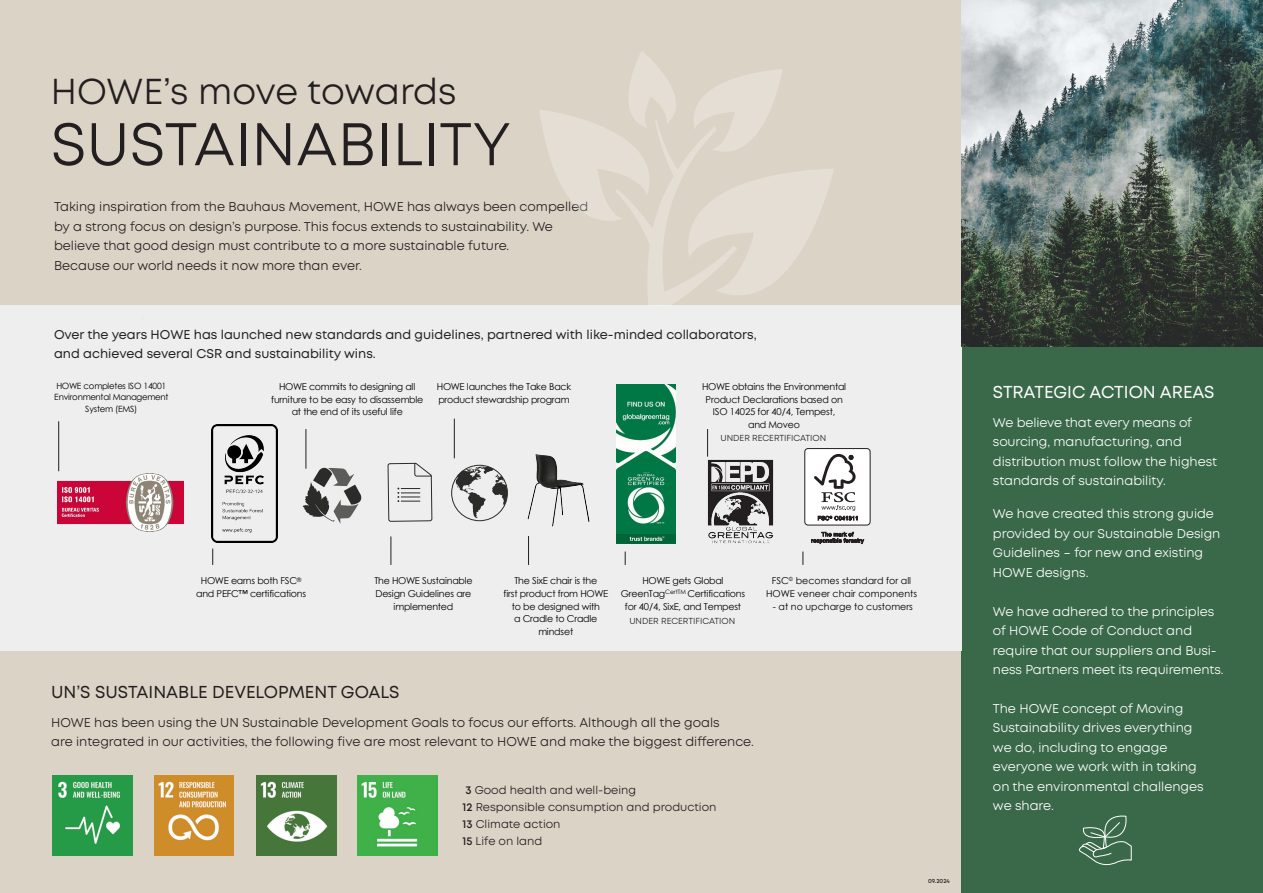
<style>
.page{position:relative;width:1263px;height:893px;background:#dbd3c5}
.page>*{position:absolute;margin:0;border:0;box-sizing:border-box;transform-origin:0 0}
.t1{font:60px "Mont";color:#231f20}
.t2{font:36px "Mont";letter-spacing:-.005em;color:#231f20}
.t3{font:17.25px "Mont";color:#231f20}
.t4{font:17.25px "Mont";color:#fff}
.t5{font:12.75px/19.5px "Mont";color:#fff}
.t6{font:12.75px/19.5px "Mont";color:#231f20}
.t7{font:12.75px "Mont";color:#231f20}
.t8{font:11.4px "Mont";color:#231f20}
.t9{font:9.45px/12.9px "Century Gothic";letter-spacing:-.025em;color:#000;text-align:center}
.t10{font:9.45px/12.9px "Century Gothic";color:#000;text-align:center}
.t11{font:8.7px/11.2px "Century Gothic";letter-spacing:-.035em;color:#000}
.t12{font:8.7px "Mont";color:#231f20}
.t13{font:600 6px "Mont";color:#231f20}
.s1{font-weight:600}
</style>
<div class="page">
<div style="left:962px;top:347px;width:301px;height:546px;background:#3a694a"></div>
<img style="left:52px;top:776px;width:80px;height:79px">
<img style="left:154px;top:776px;width:80px;height:79px">
<img style="left:256px;top:775px;width:80px;height:80px">
<img style="left:358px;top:776px;width:79px;height:80px">
<div style="left:0;top:305px;width:962px;height:346px;background:#eeeeef"></div>
<svg style="left:1079px;top:815px;width:53px;height:51px"></svg>
<svg style="left:540px;top:51px;width:294px;height:254px"></svg>
<hr style="left:58px;top:421px;width:1px;height:50px;background:#231f20">
<svg style="left:707px;top:429px;width:1px;height:27px"></svg>
<svg style="left:391px;top:536px;width:1px;height:29px"></svg>
<hr style="left:306px;top:429px;width:1px;height:40px;background:#231f20">
<svg style="left:528px;top:536px;width:1px;height:29px"></svg>
<svg style="left:625px;top:552px;width:1px;height:13px"></svg>
<svg style="left:212px;top:548px;width:1px;height:17px"></svg>
<svg style="left:803px;top:552px;width:1px;height:13px"></svg>
<hr style="left:454px;top:419px;width:1px;height:39px;background:#231f20">
<svg style="left:387px;top:462px;width:46px;height:60px"></svg>
<div style="left:451px;top:465px;width:57px;height:56px;border:1px solid #2b2b2a;border-radius:50%"></div>
<svg style="left:456px;top:467px;width:51px;height:51px"></svg>
<img style="left:527px;top:454px;width:63px;height:73px">
<img style="left:57px;top:473px;width:126px;height:58px">
<svg style="left:303px;top:466px;width:59px;height:58px"></svg>
<img style="left:616px;top:384px;width:59px;height:159px">
<img style="left:707px;top:456px;width:67px;height:88px">
<img style="left:212px;top:425px;width:66px;height:117px">
<div style="left:805px;top:449px;width:65px;height:76px;background:#fff;border-radius:3px"></div>
<div style="left:804px;top:448px;width:66px;height:77px;border:1px solid #231f20;border-radius:3px"></div>
<svg style="left:814px;top:454px;width:43px;height:66px"></svg>
<svg style="left:811px;top:532px;width:53px;height:12px"></svg>
<img style="left:962px;top:0;width:301px;height:347px">
<p class="t2" style="left:51px;top:68px;width:407px">HOWE’s move towards</p>
<p class="t1" style="left:51px;top:106px;width:462px">SUSTAINABILITY</p>
<p class="t6" style="left:54px;top:197px;width:536px">Taking inspiration from the Bauhaus Movement, HOWE has always been compelled by a strong focus on design’s purpose. This focus extends to sustainability. We</p>
<p class="t6" style="left:54px;top:236px;width:457px">believe that good design must contribute to a more sustainable future.</p>
<p class="t6" style="left:54px;top:256px;width:309px">Because our world needs it now more than ever.</p>
<p class="t7" style="left:54px;top:326px;width:704px">Over the years HOWE has launched new standards and guidelines, partnered with like-minded collaborators,</p>
<p class="t7" style="left:54px;top:345px;width:323px">and achieved several CSR and sustainability wins.</p>
<p class="t11" style="left:54px;top:380px;width:115px">HOWE completes ISO 14001<br>Environmental Management</p>
<p class="t11" style="left:85px;top:403px;width:54px">System (EMS)</p>
<p class="t9" style="left:271px;top:380px;width:154px">HOWE commits to designing all furniture to be easy to disassemble at the end of its useful life</p>
<p class="t9" style="left:702px;top:380px;width:146px">HOWE obtains the Environmental<br>Product Declarations based on<br>ISO 14025 for 40/4, Tempest,<br>and Moveo</p>
<p class="t9" style="left:437px;top:380px;width:136px;text-align:left">HOWE launches the Take Back product stewardship program</p>
<p class="t12" style="left:720px;top:432px;width:107px">UNDER RECERTIFICATION</p>
<p class="t9" style="left:196px;top:574px;width:111px">HOWE earns both FSC<sup>® </sup>and PEFC™ certifications</p>
<p class="t10" style="left:766px;top:574px;width:152px">FSC<sup>©</sup> becomes standard for all<br>HOWE veneer chair components</p>
<p class="t10" style="left:773px;top:600px;width:142px">- at no upcharge to customers</p>
<p class="t12" style="left:629px;top:615px;width:107px">UNDER RECERTIFICATION</p>
<p class="t9" style="left:503px;top:574px;width:106px">The SixE chair is the<br>first product from HOWE to be designed with<br>a Cradle to Cradle mindset</p>
<p class="t9" style="left:374px;top:574px;width:100px">The HOWE Sustainable<br>Design Guidelines are implemented</p>
<p class="t9" style="left:621px;top:574px;width:126px">HOWE gets Global<br>GreenTag<sup>CertTM</sup> Certifications for 40/4, SixE, and Tempest</p>
<p class="t3" style="left:51px;top:681px;width:350px">UN’S SUSTAINABLE DEVELOPMENT GOALS</p>
<p class="t6" style="left:51px;top:713px;width:670px">HOWE has been using the UN Sustainable Development Goals to focus our efforts. Although all the goals</p>
<p class="t6" style="left:51px;top:732px;width:704px">are integrated in our activities, the following five are most relevant to HOWE and make the biggest difference.</p>
<p class="t8" style="left:465px;top:783px;width:172px"><span class="s1">3</span> Good health and well-being</p>
<p class="t8" style="left:463px;top:800px;width:255px"><span class="s1">12</span> Responsible consumption and production</p>
<p class="t8" style="left:463px;top:817px;width:99px"><span class="s1">13</span> Climate action</p>
<p class="t8" style="left:463px;top:834px;width:81px"><span class="s1">15</span> Life on land</p>
<p class="t13" style="left:928px;top:877px;width:23px">09.2024</p>
<p class="t4" style="left:993px;top:381px;width:223px">STRATEGIC ACTION AREAS</p>
<p class="t5" style="left:993px;top:413px;width:226px">We believe that every means of sourcing, manufacturing, and distribution must follow the highest standards of sustainability.</p>
<p class="t5" style="left:993px;top:504px;width:229px">We have created this strong guide provided by our Sustainable Design<br>Guidelines - for new and existing<br>HOWE designs.</p>
<p class="t5" style="left:993px;top:602px;width:232px">We have adhered to the principles of HOWE Code of Conduct and require that our suppliers and Busi&shy;ness Partners meet its requirements.</p>
<p class="t5" style="left:993px;top:698px;width:192px">The HOWE concept of Moving</p>
<p class="t5" style="left:993px;top:718px;width:201px">Sustainability drives everything</p>
<p class="t5" style="left:993px;top:737px;width:176px">we do, including to engage</p>
<p class="t5" style="left:993px;top:757px;width:205px">everyone we work with in taking</p>
<p class="t5" style="left:993px;top:776px;width:212px">on the environmental challenges</p>
<p class="t5" style="left:993px;top:796px;width:62px">we share.</p>
</div>
